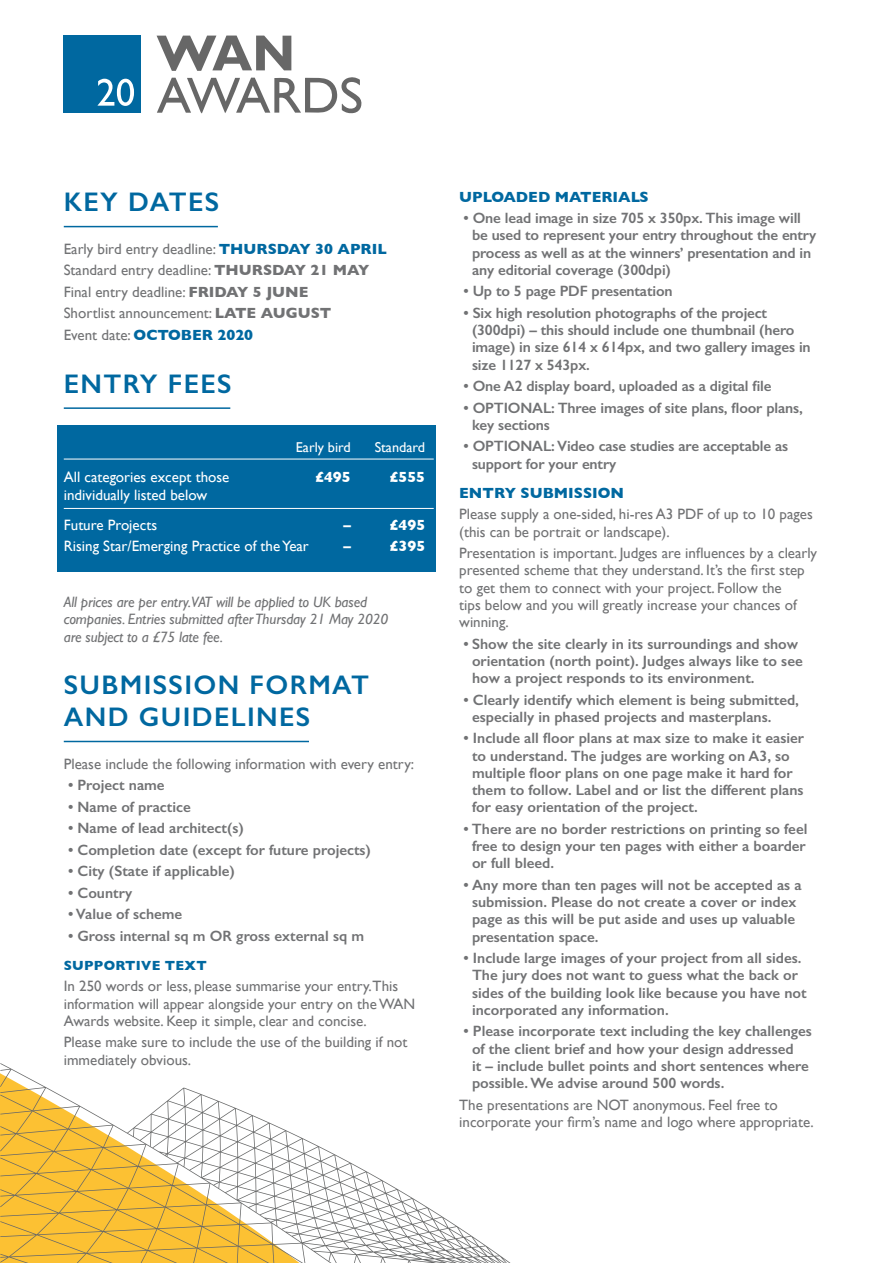
<style>
.page{position:relative;width:893px;height:1263px;background:#fff}
.page>*{position:absolute;margin:0;border:0;box-sizing:border-box;transform-origin:0 0}
.t1{font:600 27px/31.5px "Gill Sans";letter-spacing:.05em;color:#0068a0}
.t2{font:600 15px/17.2px "Gill Sans";color:#717274}
.t3{font:15px/17.2px "Gill Sans";color:#717274}
.t4{font:italic 15px/17.2px "Gill Sans";letter-spacing:-.01em;color:#717274}
.t5{font:15px/30px "Gill Sans";color:#fff}
.t6{font:700 15px "Gill Sans";color:#0068a0}
.t7{font:700 15px "Gill Sans";color:#fff}
.t8{font:14.25px "Gill Sans";color:#fff}
.t9{font:700 13.5px "Gill Sans";letter-spacing:.02em;color:#0068a0}
.s1{font-weight:700;color:#0068a0}
.s2{font-weight:700}
</style>
<div class="page">
<div style="left:57px;top:425px;width:379px;height:147px;background:#0068a0"></div>
<hr style="left:64px;top:226px;width:154px;height:1px;background:#0068a0">
<hr style="left:64px;top:407px;width:166px;height:2px;background:#0068a0">
<hr style="left:64px;top:459px;width:370px;height:1px;background:#fff">
<hr style="left:64px;top:508px;width:370px;height:1px;background:#fff">
<hr style="left:64px;top:741px;width:245px;height:1px;background:#0068a0">
<div style="left:64px;top:35px;width:77px;height:78px;background:#0068a0"></div>
<svg style="left:157px;top:36px;width:204px;height:77px"></svg>
<svg style="left:98px;top:79px;width:36px;height:27px"></svg>
<svg style="left:0;top:1063px;width:510px;height:200px"></svg>
<h1 class="t1" style="left:64px;top:186px;width:157px">KEY DATES</h1>
<p class="t3" style="left:64px;top:238px;width:325px;line-height:21.5px">Early bird entry deadline: <span class="s1">THURSDAY 30 APRIL </span>Standard entry deadline: <span class="s2">THURSDAY 21 MAY </span>Final entry deadline: <span class="s2">FRIDAY 5 JUNE<br></span>Shortlist announcement: <span class="s2">LATE AUGUST<br></span>Event date: <span class="s1">OCTOBER 2020</span></p>
<h1 class="t1" style="left:64px;top:367px;width:169px">ENTRY FEES</h1>
<p class="t8" style="left:296px;top:439px;width:56px">Early bird</p>
<p class="t8" style="left:375px;top:439px;width:52px">Standard</p>
<p class="t5" style="left:64px;top:462px;width:167px">All categories except those</p>
<p class="t7" style="left:315px;top:465px;width:37px">£495</p>
<p class="t7" style="left:390px;top:465px;width:37px">£555</p>
<p class="t5" style="left:64px;top:479px;width:145px">individually listed below<br>Future Projects</p>
<p class="t7" style="left:343px;top:513px;width:9px">–</p>
<p class="t7" style="left:390px;top:513px;width:37px">£495</p>
<p class="t5" style="left:64px;top:531px;width:247px">Rising Star/Emerging Practice of the Year</p>
<p class="t7" style="left:343px;top:534px;width:9px">–</p>
<p class="t7" style="left:390px;top:534px;width:37px">£395</p>
<p class="t4" style="left:64px;top:593px;width:326px">All prices are per entry.VAT will be applied to UK based companies. Entries submitted after Thursday 21 May 2020 are subject to a £75 late fee.</p>
<h1 class="t1" style="left:64px;top:669px;width:307px">SUBMISSION FORMAT<br>AND GUIDELINES</h1>
<p class="t3" style="left:64px;top:755px;width:352px">Please include the following information with every entry:</p>
<p class="t2" style="left:68px;top:776px;width:98px">• Project name</p>
<p class="t2" style="left:68px;top:798px;width:124px">• Name of practice</p>
<p class="t2" style="left:68px;top:819px;width:177px">• Name of lead architect(s)</p>
<p class="t2" style="left:68px;top:841px;width:304px">• Completion date (except for future projects)</p>
<p class="t2" style="left:68px;top:862px;width:168px">• City (State if applicable)</p>
<p class="t2" style="left:68px;top:884px;width:66px">• Country</p>
<p class="t2" style="left:68px;top:905px;width:116px">• Value of scheme</p>
<p class="t2" style="left:68px;top:927px;width:298px">• Gross internal sq m OR gross external sq m</p>
<p class="t9" style="left:64px;top:955px;width:144px">SUPPORTIVE TEXT</p>
<p class="t3" style="left:64px;top:977px;width:353px">In 250 words or less, please summarise your entry.This information will appear alongside your entry on the WAN<br>Awards website. Keep it simple, clear and concise.</p>
<p class="t3" style="left:64px;top:1033px;width:345px">Please make sure to include the use of the building if not immediately obvious.</p>
<p class="t6" style="left:459px;top:185px;width:191px">UPLOADED MATERIALS</p>
<p class="t2" style="left:472px;top:209px;width:346px;text-indent:-9px">• One lead image in size 705 x 350px. This image will be used to represent your entry throughout the entry process as well as at the winners’ presentation and in any editorial coverage (300dpi)</p>
<p class="t2" style="left:463px;top:283px;width:211px">• Up to 5 page PDF presentation</p>
<p class="t2" style="left:472px;top:304px;width:340px;text-indent:-9px">• Six high resolution photographs of the project (300dpi) – this should include one thumbnail (hero image) in size 614 x 614px, and two gallery images in size 1127 x 543px.</p>
<p class="t2" style="left:463px;top:377px;width:310px">• One A2 display board, uploaded as a digital file</p>
<p class="t2" style="left:472px;top:399px;width:332px;text-indent:-9px">• OPTIONAL: Three images of site plans, floor plans, key sections</p>
<p class="t2" style="left:472px;top:438px;width:318px;text-indent:-9px">• OPTIONAL: Video case studies are acceptable as support for your entry</p>
<p class="t6" style="left:459px;top:481px;width:166px">ENTRY SUBMISSION</p>
<p class="t3" style="left:459px;top:506px;width:355px">Please supply a one-sided, hi-res A3 PDF of up to 10 pages (this can be portrait or landscape).</p>
<p class="t3" style="left:459px;top:544px;width:359px">Presentation is important. Judges are influences by a clearly presented scheme that they understand. It’s the first step to get them to connect with your project. Follow the<br>tips below and you will greatly increase your chances of winning.</p>
<p class="t2" style="left:472px;top:635px;width:332px;text-indent:-9px">• Show the site clearly in its surroundings and show orientation (north point). Judges always like to see how a project responds to its environment.</p>
<p class="t2" style="left:472px;top:691px;width:328px;text-indent:-9px">• Clearly identify which element is being submitted, especially in phased projects and masterplans.</p>
<p class="t2" style="left:472px;top:730px;width:334px;text-indent:-9px">• Include all floor plans at max size to make it easier to understand. The judges are working on A3, so multiple floor plans on one page make it hard for them to follow. Label and or list the different plans for easy orientation of the project.</p>
<p class="t2" style="left:472px;top:820px;width:337px;text-align:justify;text-indent:-9px">• There are no border restrictions on printing so feel free to design your ten pages with either a boarder or full bleed.</p>
<p class="t2" style="left:472px;top:876px;width:331px;text-indent:-9px">• Any more than ten pages will not be accepted as a submission. Please do not create a cover or index page as this will be put aside and uses up valuable presentation space.</p>
<p class="t2" style="left:472px;top:949px;width:336px;text-indent:-9px">• Include large images of your project from all sides.<br>The jury does not want to guess what the back or sides of the building look like because you have not incorporated any information.</p>
<p class="t2" style="left:472px;top:1023px;width:341px;text-indent:-9px">• Please incorporate text including the key challenges of the client brief and how your design addressed<br>it – include bullet points and short sentences where possible. We advise around 500 words.</p>
<p class="t3" style="left:459px;top:1096px;width:356px">The presentations are NOT anonymous. Feel free to incorporate your firm’s name and logo where appropriate.</p>
</div>
